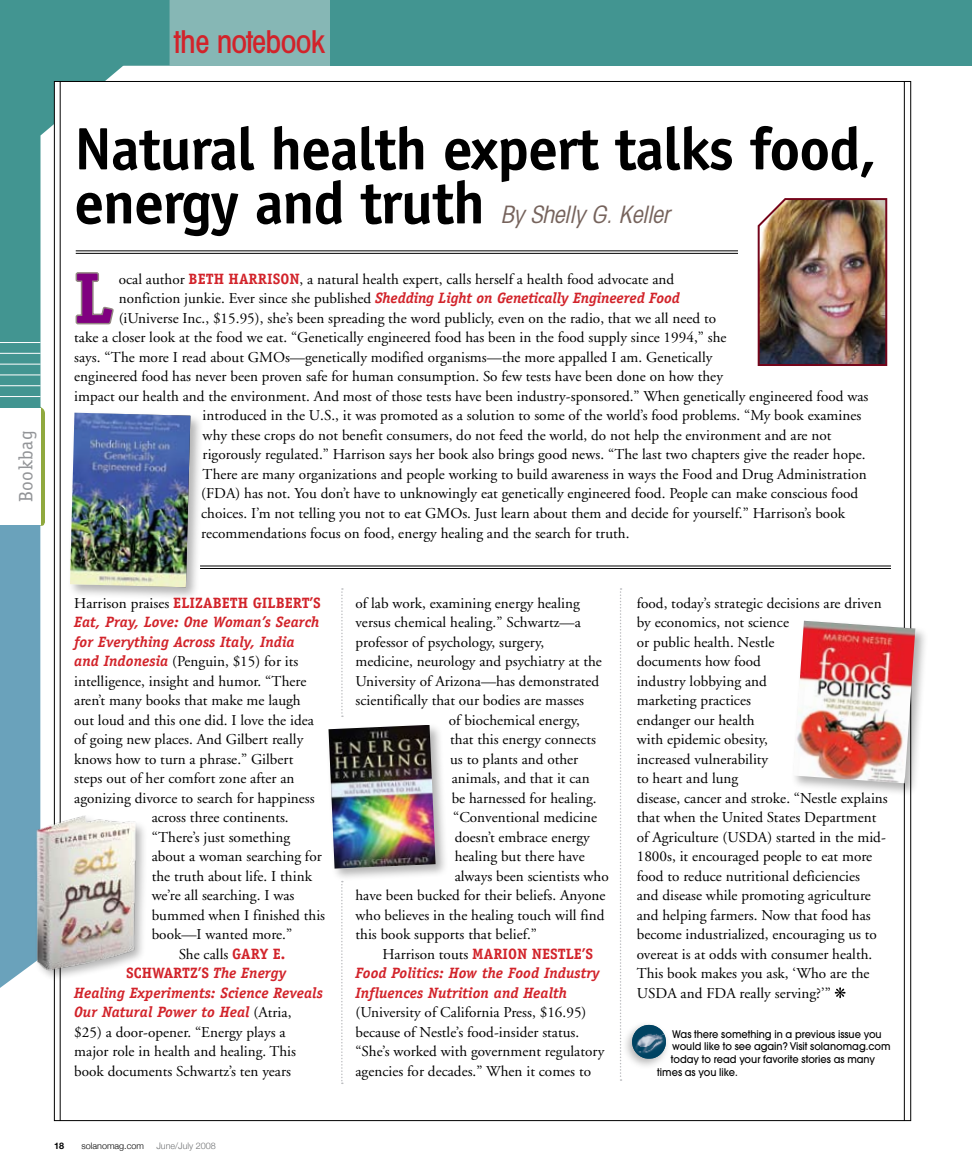
<style>
.page{position:relative;width:972px;height:1175px;background:#fff}
.page>*{position:absolute;margin:0;border:0;box-sizing:border-box;transform-origin:0 0}
.t1{font:700 72px "Officina Serif";color:#800080}
.t2{font:700 60px/54px "Officina Sans";letter-spacing:-.02em;color:#000}
.t3{font:500 condensed 31.5px "Avant Garde";letter-spacing:-.02em;color:#d2232a}
.t4{font:italic condensed 24px "Avant Garde";color:#76635c}
.t5{font:19.5px "Officina Serif";letter-spacing:.025em;color:#939598}
.t6{font:15px/19.5px "Adobe Garamond";color:#000}
.t7{font:italic 700 15px/19.5px "Officina Serif";color:#d2232a}
.t8{font:500 10.5px "Avant Garde";color:#000;scale:.93 1}
.t9{font:300 9px "Helvetica Neue";color:#000}
.t10{font:300 9px "Helvetica Neue";color:#6d6f71}
.t11{font:700 9px "Helvetica Neue LT Std";color:#000}
.s1{font-family:"Officina Serif";font-weight:700;color:#d2232a}
.s2{font-family:"Adobe Garamond";font-weight:400;font-style:normal;color:#000}
.s3{font-style:normal}
.s4{font-family:"Officina Serif";font-weight:700;font-style:italic;color:#d2232a}
</style>
<div class="page">
<div style="left:1px;top:0;width:970px;height:65px;background:#86b7b5"></div>
<svg style="left:0;top:0;width:170px;height:409px;background:#5ea4a1"></svg>
<div style="left:330px;top:0;width:642px;height:65px;background:#429591"></div>
<div style="left:54px;top:81px;width:857px;height:1039px;background:#fff"></div>
<hr style="left:60px;top:81px;width:1px;height:1039px;background:#000">
<hr style="left:904px;top:81px;width:1px;height:1039px;background:#000">
<svg style="left:0;top:401px;width:45px;height:587px;background:#78aabd"></svg>
<div style="left:0;top:408px;width:40px;height:117px;background:#fff"></div>
<hr style="left:0;top:342px;width:40px;height:1px;background:#fff">
<hr style="left:0;top:353px;width:40px;height:1px;background:#fff">
<hr style="left:0;top:364px;width:40px;height:1px;background:#fff">
<hr style="left:0;top:374px;width:40px;height:1px;background:#fff">
<hr style="left:0;top:385px;width:40px;height:1px;background:#fff">
<hr style="left:0;top:396px;width:40px;height:1px;background:#fff">
<svg style="left:75px;top:272px;width:39px;height:53px"></svg>
<svg style="left:341px;top:888px;width:2px;height:196px"></svg>
<svg style="left:620px;top:588px;width:2px;height:492px"></svg>
<img style="left:757px;top:198px;width:131px;height:168px">
<div style="left:34px;top:813px;width:131px;height:181px;background:#fff"></div>
<img style="left:34px;top:814px;width:108px;height:159px">
<hr style="left:200px;top:565px;width:691px;height:1px;background:#000">
<hr style="left:200px;top:568px;width:691px;height:1px;background:#000">
<hr style="left:76px;top:250px;width:662px;height:1px;background:#000">
<hr style="left:76px;top:253px;width:662px;height:1px;background:#000">
<div style="left:67px;top:410px;width:143px;height:197px;background:#000;opacity:.3"></div>
<img style="left:70px;top:412px;width:120px;height:175px">
<div style="left:790px;top:618px;width:145px;height:185px;background:#000;opacity:.3"></div>
<img style="left:793px;top:621px;width:122px;height:162px">
<svg style="left:835px;top:987px;width:11px;height:11px"></svg>
<div style="left:621px;top:1020px;width:56px;height:56px;background:#000;opacity:.3"></div>
<img style="left:632px;top:1024px;width:34px;height:34px">
<div style="left:326px;top:722px;width:129px;height:166px;background:#000;opacity:.3"></div>
<img style="left:328px;top:725px;width:108px;height:143px">
<svg style="left:341px;top:588px;width:2px;height:129px"></svg>
<h3 class="t3" style="left:174px;top:22px;width:153px">the notebook</h3>
<h3 class="t5" style="left:14px;top:502px;width:73px;rotate:-90deg">Bookbag</h3>
<h2 class="t2" style="left:74px;top:121px;width:804px">Natural health expert talks food, energy and truth</h2>
<h3 class="t4" style="left:500px;top:200px;width:177px">By Shelly G.Keller</h3>
<h1 class="t1" style="left:74px;top:253px;width:41px">L</h1>
<p class="t6" style="left:119px;top:270px;width:557px">ocal author <span class="s1">BETH HARRISON</span>, a natural health expert, calls herself a health food advocate and</p>
<p class="t7" style="left:119px;top:288px;width:563px"><span class="s2">nonfiction junkie. Ever since she published</span> Shedding Light on Genetically Engineered Food</p>
<p class="t6" style="left:119px;top:309px;width:599px">(iUniverse Inc., $15.95), she’s been spreading the word publicly, even on the radio, that we all need to</p>
<p class="t6" style="left:74px;top:328px;width:654px">take a closer look at the food we eat. “Genetically engineered food has been in the food supply since 1994,” she</p>
<p class="t6" style="left:74px;top:348px;width:640px">says. “The more I read about GMOs—genetically modified organisms—the more appalled I am. Genetically</p>
<p class="t6" style="left:74px;top:367px;width:650px">engineered food has never been proven safe for human consumption. So few tests have been done on how they</p>
<p class="t6" style="left:74px;top:387px;width:796px">impact our health and the environment. And most of those tests have been industry-sponsored.” When genetically engineered food was</p>
<p class="t6" style="left:203px;top:406px;width:660px">introduced in the U.S., it was promoted as a solution to some of the world’s food problems. “My book examines</p>
<p class="t6" style="left:203px;top:426px;width:630px">why these crops do not benefit consumers, do not feed the world, do not help the environment and are not</p>
<p class="t6" style="left:203px;top:445px;width:664px">rigorously regulated.” Harrison says her book also brings good news. “The last two chapters give the reader hope.</p>
<p class="t6" style="left:203px;top:465px;width:666px">There are many organizations and people working to build awareness in ways the Food and Drug Administration</p>
<p class="t6" style="left:201px;top:484px;width:659px">(FDA) has not. You don’t have to unknowingly eat genetically engineered food. People can make conscious food</p>
<p class="t6" style="left:201px;top:504px;width:645px">choices. I’m not telling you not to eat GMOs. Just learn about them and decide for yourself.” Harrison’s book</p>
<p class="t6" style="left:201px;top:523px;width:430px">recommendations focus on food, energy healing and the search for truth.</p>
<p class="t7" style="left:74px;top:593px;width:248px;text-align:justify"><span class="s2">Harrison praises</span> <span class="s3">ELIZABETH GILBERT’S </span>Eat, Pray, Love: One Woman’s Search for Everything Across Italy, India</p>
<p class="t6" style="left:74px;top:652px;width:226px"><span class="s4">and Indonesia</span> (Penguin, $15) for its</p>
<p class="t6" style="left:74px;top:671px;width:234px">intelligence, insight and humor. “There</p>
<p class="t6" style="left:74px;top:691px;width:228px">aren’t many books that make me laugh</p>
<p class="t6" style="left:74px;top:710px;width:241px">out loud and this one did. I love the idea</p>
<p class="t6" style="left:74px;top:730px;width:231px">of going new places. And Gilbert really</p>
<p class="t6" style="left:74px;top:749px;width:221px">knows how to turn a phrase.” Gilbert</p>
<p class="t6" style="left:74px;top:769px;width:222px">steps out of her comfort zone after an</p>
<p class="t6" style="left:74px;top:788px;width:242px">agonizing divorce to search for happiness</p>
<p class="t6" style="left:152px;top:808px;width:139px">across three continents.</p>
<p class="t6" style="left:152px;top:827px;width:140px">“There’s just something</p>
<p class="t6" style="left:152px;top:847px;width:172px">about a woman searching for</p>
<p class="t6" style="left:152px;top:866px;width:162px">the truth about life. I think</p>
<p class="t6" style="left:152px;top:886px;width:144px">we’re all searching. I was</p>
<p class="t6" style="left:152px;top:905px;width:175px">bummed when I finished this</p>
<p class="t6" style="left:152px;top:925px;width:142px">book—I wanted more.”</p>
<p class="t6" style="left:179px;top:944px;width:108px">She calls <span class="s1">GARY E.</span></p>
<p class="t7" style="left:74px;top:963px;width:250px;text-indent:52px"><span class="s3">SCHWARTZ’S</span> The Energy<br>Healing Experiments: Science Reveals<br>Our Natural Power to Heal <span class="s2">(Atria,</span></p>
<p class="t6" style="left:74px;top:1022px;width:223px">$25) a door-opener. “Energy plays a major role in health and healing. This book documents Schwartz’s ten years</p>
<p class="t6" style="left:355px;top:593px;width:226px">of lab work, examining energy healing</p>
<p class="t6" style="left:355px;top:613px;width:227px">versus chemical healing.” Schwartz—a</p>
<p class="t6" style="left:355px;top:632px;width:190px">professor of psychology, surgery,</p>
<p class="t6" style="left:355px;top:652px;width:248px">medicine, neurology and psychiatry at the</p>
<p class="t6" style="left:355px;top:671px;width:245px">University of Arizona—has demonstrated</p>
<p class="t6" style="left:355px;top:691px;width:230px">scientifically that our bodies are masses</p>
<p class="t6" style="left:449px;top:710px;width:133px">of biochemical energy,</p>
<p class="t6" style="left:450px;top:730px;width:147px">that this energy connects</p>
<p class="t6" style="left:450px;top:749px;width:130px">us to plants and other</p>
<p class="t6" style="left:452px;top:769px;width:139px">animals, and that it can</p>
<p class="t6" style="left:452px;top:788px;width:146px">be harnessed for healing.</p>
<p class="t6" style="left:453px;top:808px;width:145px">“Conventional medicine</p>
<p class="t6" style="left:455px;top:827px;width:137px">doesn’t embrace energy</p>
<p class="t6" style="left:455px;top:847px;width:131px">healing but there have</p>
<p class="t6" style="left:455px;top:866px;width:156px">always been scientists who</p>
<p class="t6" style="left:355px;top:886px;width:251px">have been bucked for their beliefs. Anyone</p>
<p class="t6" style="left:355px;top:905px;width:251px">who believes in the healing touch will find</p>
<p class="t6" style="left:355px;top:925px;width:183px">this book supports that belief.”</p>
<p class="t7" style="left:355px;top:944px;width:246px;text-indent:27px"><span class="s2">Harrison touts</span> <span class="s3">MARION NESTLE’S<br></span>Food Politics: How the Food Industry<br>Influences Nutrition and Health</p>
<p class="t6" style="left:355px;top:1003px;width:250px">(University of California Press, $16.95) because of Nestle’s food-insider status. “She’s worked with government regulatory agencies for decades.” When it comes to</p>
<p class="t6" style="left:637px;top:593px;width:253px">food, today’s strategic decisions are driven by economics, not science<br>or public health. Nestle<br>documents how food<br>industry lobbying and<br>marketing practices<br>endanger our health<br>with epidemic obesity,<br>increased vulnerability<br>to heart and lung<br>disease, cancer and stroke. “Nestle explains that when the United States Department of Agriculture (USDA) started in the mid-<br>1800s, it encouraged people to eat more food to reduce nutritional deficiencies<br>and disease while promoting agriculture and helping farmers. Now that food has become industrialized, encouraging us to overeat is at odds with consumer health.<br>This book makes you ask, ‘Who are the<br>USDA and FDA really serving?’”</p>
<p class="t8" style="left:672px;top:1027px;width:227px">Was there something in a previous issue you</p>
<p class="t8" style="left:672px;top:1040px;width:236px">would like to see again? Visit solanomag.com</p>
<p class="t8" style="left:671px;top:1052px;width:221px">today to read your favorite stories as many</p>
<p class="t8" style="left:657px;top:1065px;width:88px">times as you like.</p>
<p class="t11" style="left:54px;top:1140px;width:12px">18</p>
<p class="t9" style="left:82px;top:1140px;width:64px">solanomag.com</p>
<p class="t10" style="left:156px;top:1140px;width:61px">June/July 2008</p>
</div>
